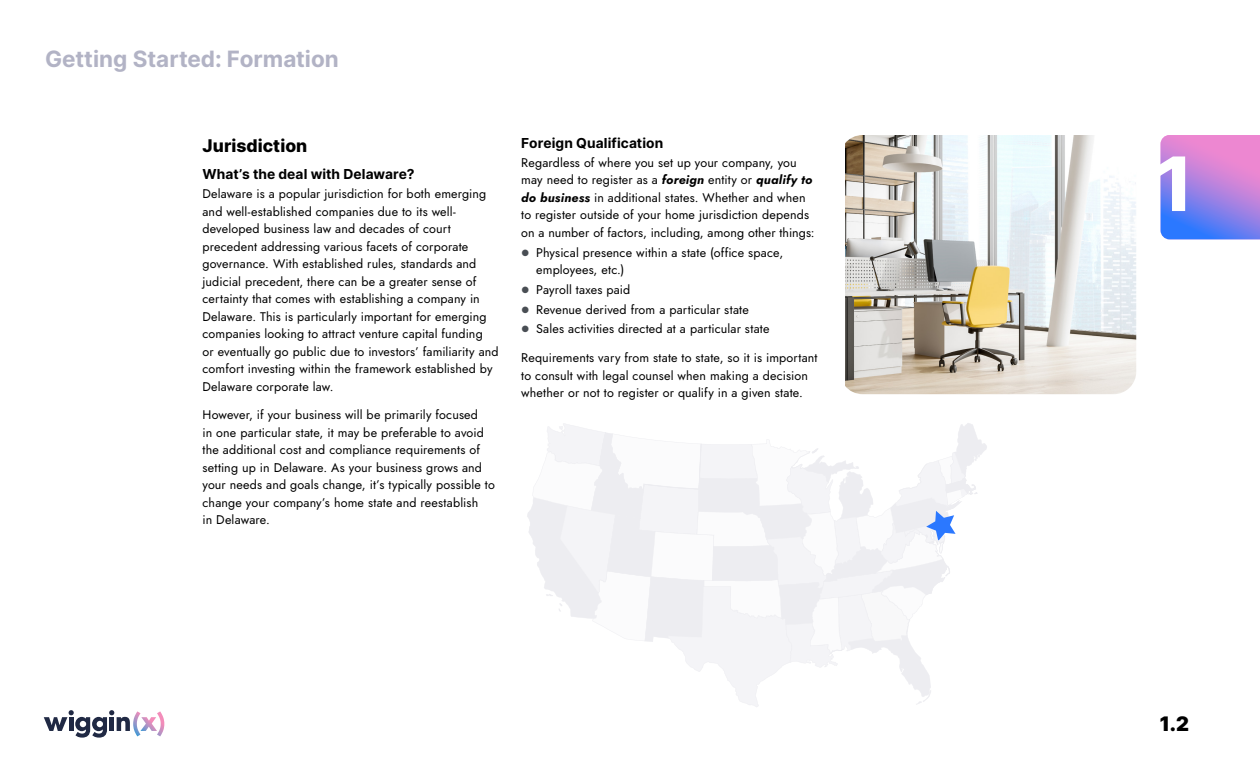
<style>
.page{position:relative;width:1260px;height:765px;background:#fff}
.page>*{position:absolute;margin:0;border:0;box-sizing:border-box;transform-origin:0 0}
.t1{font:800 75px "Inter";color:#fff}
.t2{font:700 22.5px "Inter";color:#b2b3c5}
.t3{font:900 20px "Inter";color:#000}
.t4{font:800 17.5px "Inter";letter-spacing:.005em;color:#000}
.t5{font:700 13.75px "Inter";letter-spacing:.005em;color:#000}
.t6{font:12.5px/17.5px "Jost";letter-spacing:.01em;color:#000}
.s1{font-weight:700;font-style:italic}
.s2{color:#494e54}
</style>
<div class="page">
<svg style="left:44px;top:710px;width:120px;height:28px"></svg>
<svg style="left:527px;top:423px;width:460px;height:284px"></svg>
<img style="left:845px;top:135px;width:291px;height:259px">
<svg style="left:1161px;top:135px;width:99px;height:104px;background:#a481e2"></svg>
<h2 class="t2" style="left:45px;top:42px;width:295px">Getting Started: Formation</h2>
<h3 class="t4" style="left:202px;top:133px;width:106px">Jurisdiction</h3>
<p class="t5" style="left:202px;top:164px;width:213px">What’s the deal with Delaware?</p>
<p class="t6" style="left:202px;top:185px;width:298px">Delaware is a popular jurisdiction for both emerging and well-established companies due to its well&shy;developed business law and decades of court precedent addressing various facets of corporate governance. With established rules, standards and judicial precedent, there can be a greater sense of certainty that comes with establishing a company in Delaware. This is particularly important for emerging companies looking to attract venture capital funding<br>or eventually go public due to investors’ familiarity and comfort investing within the framework established by Delaware corporate law.</p>
<p class="t6" style="left:202px;top:406px;width:294px">However, if your business will be primarily focused<br>in one particular state, it may be preferable to avoid the additional cost and compliance requirements of setting up in Delaware. As your business grows and your needs and goals change, it’s typically possible to change your company’s home state and reestablish<br>in Delaware.</p>
<p class="t5" style="left:521px;top:133px;width:144px">Foreign Qualification</p>
<p class="t6" style="left:521px;top:154px;width:295px">Regardless of where you set up your company, you may need to register as a <span class="s1">foreign</span> entity or <span class="s1">qualify to do business</span> in additional states. Whether and when to register outside of your home jurisdiction depends on a number of factors, including, among other things:</p>
<p class="t6" style="left:536px;top:244px;width:249px;text-indent:-15px"><span class="s2">●</span> Physical presence within a state (office space, employees, etc.)</p>
<p class="t6" style="left:521px;top:281px;width:111px"><span class="s2">●</span> Payroll taxes paid</p>
<p class="t6" style="left:521px;top:301px;width:229px"><span class="s2">●</span> Revenue derived from a particular state</p>
<p class="t6" style="left:521px;top:320px;width:250px"><span class="s2">●</span> Sales activities directed at a particular state</p>
<p class="t6" style="left:521px;top:349px;width:298px">Requirements vary from state to state, so it is important to consult with legal counsel when making a decision whether or not to register or qualify in a given state.</p>
<h1 class="t1" style="left:1156px;top:129px;width:39px">1</h1>
<h3 class="t3" style="left:1160px;top:709px;width:31px">1.2</h3>
</div>
